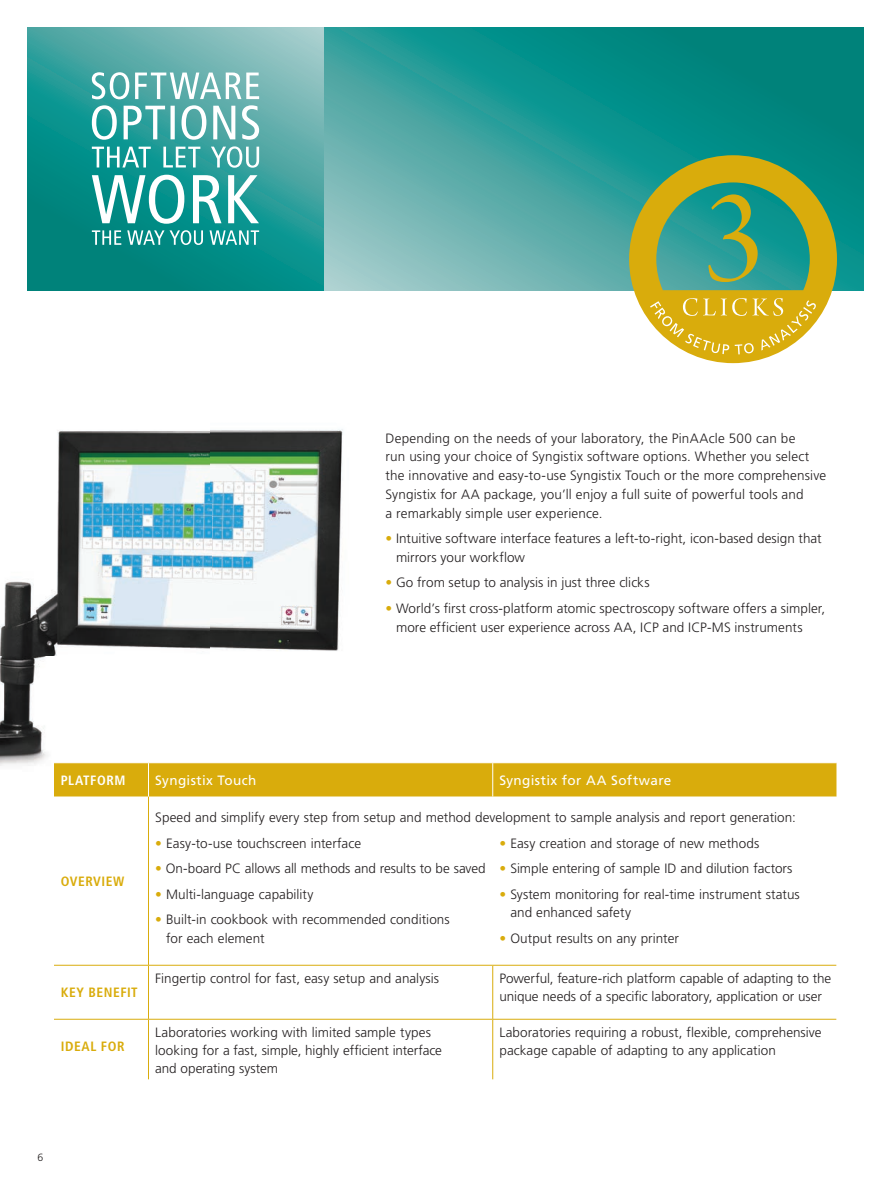
<style>
.page{position:relative;width:891px;height:1188px;background:#fff}
.page>*{position:absolute;margin:0;border:0;box-sizing:border-box;transform-origin:0 0}
.t1{font:300 13.5px/18.8px "Frutiger";letter-spacing:.005em;color:#231f20}
.t2{font:13.5px "Frutiger";letter-spacing:.025em;color:#fff}
.t3{font:700 condensed 13.5px "Frutiger LT Std";letter-spacing:.04em;color:#d9ac0c}
.t4{font:700 condensed 13.5px "Frutiger LT Std";letter-spacing:.035em;color:#fff}
.t5{font:300 10.5px "Frutiger";color:#231f20}
.s1{color:#d9ac0c}
</style>
<div class="page">
<img style="left:0;top:290px;width:369px;height:507px">
<svg style="left:27px;top:27px;width:297px;height:263px;background:#319d98"></svg>
<svg style="left:324px;top:27px;width:540px;height:263px;background:#339d99"></svg>
<svg style="left:92px;top:230px;width:167px;height:15px;background:#4dada9"></svg>
<svg style="left:92px;top:175px;width:167px;height:49px"></svg>
<svg style="left:92px;top:146px;width:167px;height:22px"></svg>
<svg style="left:92px;top:105px;width:167px;height:35px"></svg>
<svg style="left:92px;top:72px;width:167px;height:27px"></svg>
<div style="left:54px;top:763px;width:783px;height:33px;background:#d9ac0c"></div>
<hr style="left:54px;top:762px;width:94px;height:1px;background:#fff">
<hr style="left:148px;top:762px;width:345px;height:1px;background:#fff">
<hr style="left:148px;top:796px;width:1px;height:41px;background:#d9ac0c">
<hr style="left:148px;top:837px;width:1px;height:128px;background:#d9ac0c">
<hr style="left:148px;top:966px;width:1px;height:53px;background:#d9ac0c">
<hr style="left:148px;top:1020px;width:1px;height:59px;background:#d9ac0c">
<hr style="left:492px;top:966px;width:1px;height:53px;background:#d9ac0c">
<hr style="left:492px;top:1020px;width:1px;height:59px;background:#d9ac0c">
<hr style="left:54px;top:965px;width:94px;height:1px;background:#d9ac0c">
<hr style="left:148px;top:965px;width:345px;height:1px;background:#d9ac0c">
<hr style="left:493px;top:965px;width:344px;height:1px;background:#d9ac0c">
<hr style="left:54px;top:1019px;width:94px;height:1px;background:#d9ac0c">
<hr style="left:148px;top:1019px;width:345px;height:1px;background:#d9ac0c">
<hr style="left:493px;top:1019px;width:344px;height:1px;background:#d9ac0c">
<hr style="left:148px;top:763px;width:1px;height:33px;background:#fff">
<hr style="left:492px;top:763px;width:1px;height:33px;background:#fff">
<svg style="left:629px;top:155px;width:208px;height:208px;background:#82ac69"></svg>
<svg style="left:708px;top:194px;width:50px;height:88px;background:#4e9f73"></svg>
<svg style="left:650px;top:298px;width:166px;height:56px;background:#e0bd3f"></svg>
<p class="t1" style="left:386px;top:429px;width:442px">Depending on the needs of your laboratory, the PinAAcle 500 can be<br>run using your choice of Syngistix software options. Whether you select the innovative and easy-to-use Syngistix Touch or the more comprehensive Syngistix for AA package, you’ll enjoy a full suite of powerful tools and<br>a remarkably simple user experience.</p>
<p class="t1" style="left:396px;top:529px;width:427px;text-indent:-11px"><span class="s1">•</span> Intuitive software interface features a left-to-right, icon-based design that mirrors your workflow</p>
<p class="t1" style="left:386px;top:573px;width:266px"><span class="s1">•</span> Go from setup to analysis in just three clicks</p>
<p class="t1" style="left:396px;top:599px;width:431px;text-indent:-11px"><span class="s1">•</span> World’s first cross-platform atomic spectroscopy software offers a simpler, more efficient user experience across AA, ICP and ICP-MS instruments</p>
<p class="t4" style="left:61px;top:772px;width:66px">PLATFORM</p>
<p class="t2" style="left:155px;top:772px;width:103px">Syngistix Touch</p>
<p class="t2" style="left:500px;top:772px;width:173px">Syngistix for AA Software</p>
<p class="t3" style="left:61px;top:873px;width:65px">OVERVIEW</p>
<p class="t3" style="left:61px;top:985px;width:79px">KEY BENEFIT</p>
<p class="t3" style="left:61px;top:1038px;width:65px">IDEAL FOR</p>
<p class="t1" style="left:155px;top:808px;width:642px">Speed and simplify every step from setup and method development to sample analysis and report generation:</p>
<p class="t1" style="left:155px;top:834px;width:207px"><span class="s1">•</span> Easy-to-use touchscreen interface</p>
<p class="t1" style="left:155px;top:859px;width:332px"><span class="s1">•</span> On-board PC allows all methods and results to be saved</p>
<p class="t1" style="left:155px;top:885px;width:160px"><span class="s1">•</span> Multi-language capability</p>
<p class="t1" style="left:166px;top:910px;width:285px;text-indent:-11px"><span class="s1">•</span> Built-in cookbook with recommended conditions for each element</p>
<p class="t1" style="left:500px;top:834px;width:261px"><span class="s1">•</span> Easy creation and storage of new methods</p>
<p class="t1" style="left:500px;top:859px;width:294px"><span class="s1">•</span> Simple entering of sample ID and dilution factors</p>
<p class="t1" style="left:510px;top:885px;width:291px;text-indent:-11px"><span class="s1">•</span> System monitoring for real-time instrument status and enhanced safety</p>
<p class="t1" style="left:500px;top:929px;width:181px"><span class="s1">•</span> Output results on any printer</p>
<p class="t1" style="left:155px;top:969px;width:285px">Fingertip control for fast, easy setup and analysis</p>
<p class="t1" style="left:500px;top:969px;width:333px">Powerful, feature-rich platform capable of adapting to the unique needs of a specific laboratory, application or user</p>
<p class="t1" style="left:155px;top:1023px;width:288px;line-height:18px">Laboratories working with limited sample types looking for a fast, simple, highly efficient interface and operating system</p>
<p class="t1" style="left:500px;top:1023px;width:324px;line-height:18px">Laboratories requiring a robust, flexible, comprehensive package capable of adapting to any application</p>
<p class="t5" style="left:38px;top:1151px;width:7px">6</p>
</div>
